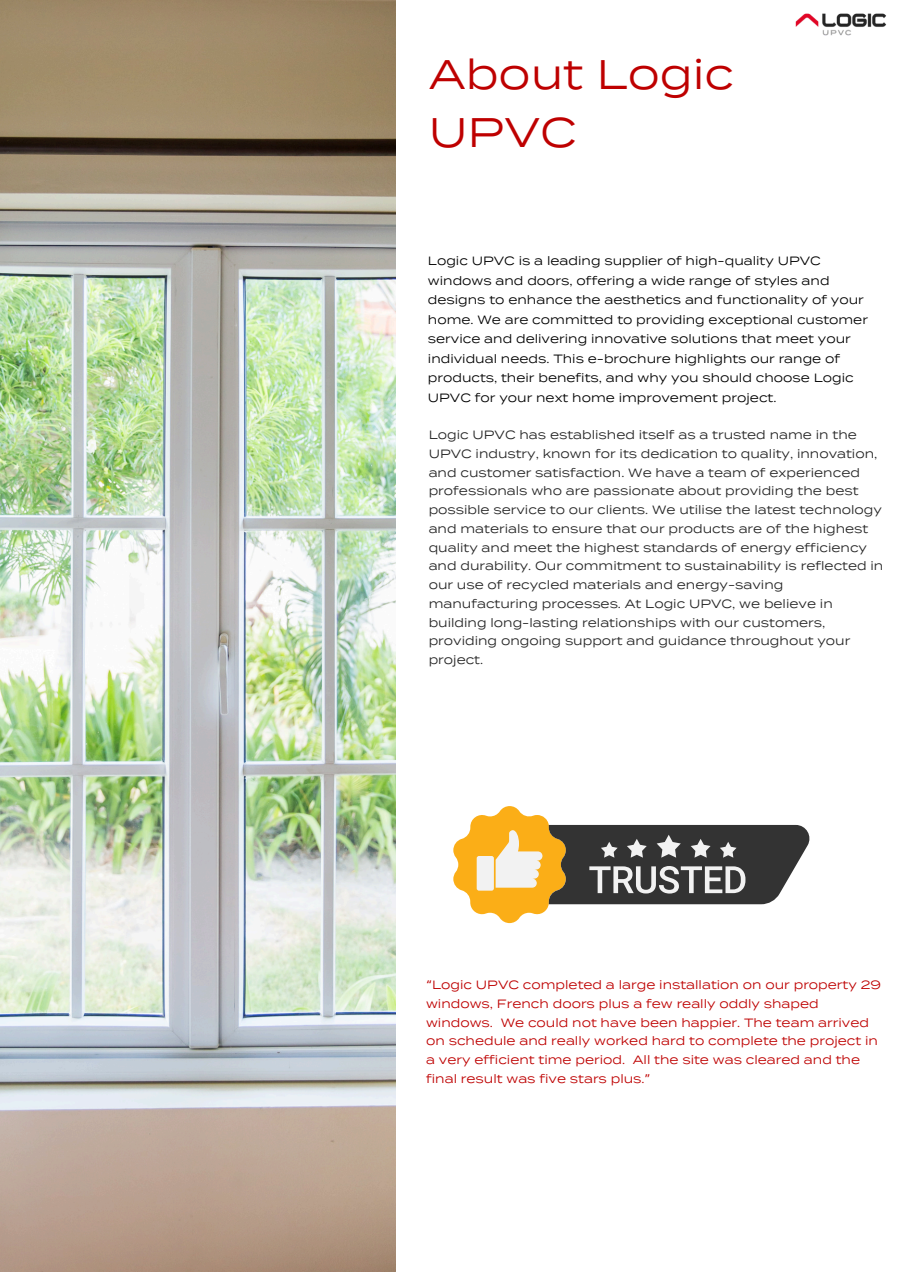
<style>
.page{position:relative;width:900px;height:1272px;background:#fff}
.page>*{position:absolute;margin:0;border:0;box-sizing:border-box;transform-origin:0 0}
.t1{font:41.3px/57.8px "Termina Test";color:#be0000}
.t2{font:12px/18.8px "Termina Test";color:#242424}
.t3{font:12px/19.5px "Termina Test";color:#000}
.t4{font:12px/18.8px "Termina Test";color:#be0000}
.s1{font-family:"Noto Sans Gurmukhi"}
</style>
<div class="page">
<img style="left:796px;top:14px;width:90px;height:22px">
<svg style="left:453px;top:806px;width:357px;height:117px"></svg>
<img style="left:0;top:0;width:395px;height:1272px">
<p class="t1" style="left:429px;top:45px;width:307px">About Logic<br>UPVC</p>
<h1 class="t3" style="left:428px;top:251px;width:442px">Logic UPVC is a leading supplier of high-quality UPVC windows and doors, offering a wide range of styles and designs to enhance the aesthetics and functionality of your home. We are committed to providing exceptional customer service and delivering innovative solutions that meet your individual needs. This e-brochure highlights our range of products, their benefits, and why you should choose Logic UPVC for your next home improvement project.</h1>
<p class="t2" style="left:429px;top:425px;width:456px">Logic UPVC has established itself as a trusted name in the UPVC industry, known for its dedication to quality, innovation, and customer satisfaction. We have a team of experienced professionals who are passionate about providing the best possible service to our clients. We utilise the latest technology and materials to ensure that our products are of the highest quality and meet the highest standards of energy efficiency and durability. Our commitment to sustainability is reflected in our use of recycled materials and energy-saving manufacturing processes. At Logic UPVC, we believe in building long-lasting relationships with our customers, providing ongoing support and guidance throughout your project.</p>
<p class="t4" style="left:426px;top:975px;width:456px"><span class="s1">“</span>Logic UPVC completed a large installation on our property 29 windows, French doors plus a few really oddly shaped windows. We could not have been happier. The team arrived on schedule and really worked hard to complete the project in a very efficient time period. All the site was cleared and the final result was five stars plus.<span class="s1">”</span></p>
</div>
